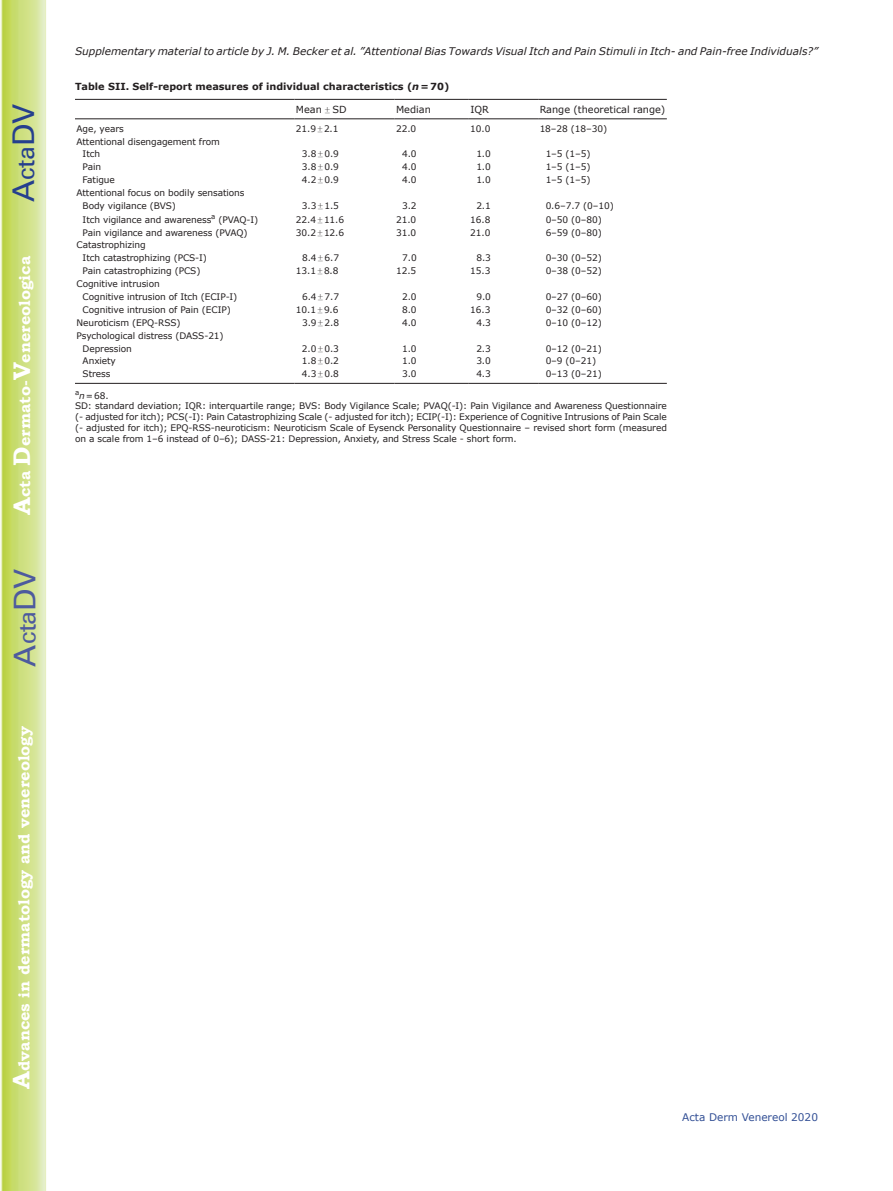
<style>
.page{position:relative;width:893px;height:1191px;background:#fff}
.page>*{position:absolute;margin:0;border:0;box-sizing:border-box;transform-origin:0 0}
.t1{font:30px "Univers";color:#4d5a9e}
.t2{font:30px "Univers";color:#253f8e}
.t3{font:700 15.75px "Bookman Old Style";color:#fff}
.t4{font:italic 10.5px "Verdana";color:#231f20}
.t5{font:10.5px "Verdana";color:#324f95}
.t6{font:700 9.75px "Verdana";color:#231f20}
.t7{font:9.75px "Verdana";color:#231f20}
.t8{font:9px/12.9px "Verdana";letter-spacing:-.01em;color:#231f20}
.s1{font-size:24px}
.s2{font-style:italic}
.s3{font-family:"Perpetua";font-size:9px}
.s4{font-family:"Perpetua"}
</style>
<div class="page">
<svg style="left:1px;top:0;width:45px;height:1191px;background:#cfe084"></svg>
<hr style="left:75px;top:99px;width:219px;height:1px;background:#231f20">
<hr style="left:294px;top:99px;width:101px;height:1px;background:#231f20">
<hr style="left:395px;top:99px;width:74px;height:1px;background:#231f20">
<hr style="left:469px;top:99px;width:69px;height:1px;background:#231f20">
<hr style="left:538px;top:99px;width:129px;height:1px;background:#231f20">
<hr style="left:75px;top:118px;width:219px;height:1px;background:#231f20">
<hr style="left:294px;top:118px;width:101px;height:1px;background:#231f20">
<hr style="left:395px;top:118px;width:74px;height:1px;background:#231f20">
<hr style="left:469px;top:118px;width:69px;height:1px;background:#231f20">
<hr style="left:538px;top:118px;width:129px;height:1px;background:#231f20">
<hr style="left:294px;top:383px;width:101px;height:1px;background:#231f20">
<hr style="left:395px;top:383px;width:74px;height:1px;background:#231f20">
<hr style="left:469px;top:383px;width:69px;height:1px;background:#231f20">
<hr style="left:538px;top:383px;width:129px;height:1px;background:#231f20">
<hr style="left:75px;top:383px;width:219px;height:1px;background:#231f20">
<h1 class="t2" style="left:6px;top:202px;width:100px;rotate:-90deg">A<span class="s1">cta</span>DV</h1>
<h2 class="t3" style="left:15px;top:515px;width:260px;rotate:-90deg"><span class="s1">A</span>cta <span class="s1">D</span>ermato-<span class="s1">V</span>enereologica</h2>
<h1 class="t1" style="left:7px;top:666px;width:100px;rotate:-90deg">A<span class="s1">cta</span>DV</h1>
<h2 class="t3" style="left:15px;top:1088px;width:364px;rotate:-90deg"><span class="s1">A</span>dvances in dermatology and venereology</h2>
<p class="t4" style="left:75px;top:44px;width:744px">Supplementary material to article by J. M. Becker et al. ”Attentional Bias Towards Visual Itch and Pain Stimuli in Itch- and Pain-free Individuals?”</p>
<p class="t6" style="left:75px;top:80px;width:376px">Table SII. Self-report measures of individual characteristics (<span class="s2">n</span>=70)</p>
<p class="t7" style="left:296px;top:103px;width:52px">Mean <span class="s3">±</span> SD</p>
<p class="t7" style="left:396px;top:103px;width:36px">Median</p>
<p class="t7" style="left:470px;top:103px;width:20px">IQR</p>
<p class="t7" style="left:540px;top:103px;width:127px">Range (theoretical range)</p>
<p class="t8" style="left:76px;top:122px;width:49px">Age, years</p>
<p class="t8" style="left:296px;top:122px;width:44px">21.9<span class="s4">±</span>2.1</p>
<p class="t8" style="left:396px;top:122px;width:22px">22.0</p>
<p class="t8" style="left:470px;top:122px;width:22px">10.0</p>
<p class="t8" style="left:540px;top:122px;width:69px">18–28 (18–30)</p>
<p class="t8" style="left:83px;top:135px;width:139px;text-indent:-6px">Attentional disengagement from<br>Itch</p>
<p class="t8" style="left:302px;top:148px;width:38px">3.8<span class="s4">±</span>0.9</p>
<p class="t8" style="left:402px;top:148px;width:16px">4.0</p>
<p class="t8" style="left:476px;top:148px;width:16px">1.0</p>
<p class="t8" style="left:546px;top:148px;width:46px">1–5 (1–5)</p>
<p class="t8" style="left:83px;top:161px;width:20px">Pain</p>
<p class="t8" style="left:302px;top:161px;width:38px">3.8<span class="s4">±</span>0.9</p>
<p class="t8" style="left:402px;top:161px;width:16px">4.0</p>
<p class="t8" style="left:476px;top:161px;width:16px">1.0</p>
<p class="t8" style="left:546px;top:161px;width:46px">1–5 (1–5)</p>
<p class="t8" style="left:83px;top:174px;width:34px">Fatigue</p>
<p class="t8" style="left:302px;top:174px;width:38px">4.2<span class="s4">±</span>0.9</p>
<p class="t8" style="left:402px;top:174px;width:16px">4.0</p>
<p class="t8" style="left:476px;top:174px;width:16px">1.0</p>
<p class="t8" style="left:546px;top:174px;width:46px">1–5 (1–5)</p>
<p class="t8" style="left:83px;top:186px;width:163px;text-indent:-6px">Attentional focus on bodily sensations<br>Body vigilance (BVS)</p>
<p class="t8" style="left:302px;top:199px;width:38px">3.3<span class="s4">±</span>1.5</p>
<p class="t8" style="left:402px;top:199px;width:16px">3.2</p>
<p class="t8" style="left:476px;top:199px;width:16px">2.1</p>
<p class="t8" style="left:546px;top:199px;width:70px">0.6–7.7 (0–10)</p>
<p class="t8" style="left:83px;top:213px;width:177px">Itch vigilance and awareness<sup>a</sup> (PVAQ-I)</p>
<p class="t8" style="left:296px;top:213px;width:50px">22.4<span class="s4">±</span>11.6</p>
<p class="t8" style="left:396px;top:213px;width:22px">21.0</p>
<p class="t8" style="left:470px;top:213px;width:22px">16.8</p>
<p class="t8" style="left:546px;top:213px;width:58px">0–50 (0–80)</p>
<p class="t8" style="left:83px;top:226px;width:167px">Pain vigilance and awareness (PVAQ)</p>
<p class="t8" style="left:296px;top:226px;width:50px">30.2<span class="s4">±</span>12.6</p>
<p class="t8" style="left:396px;top:226px;width:22px">31.0</p>
<p class="t8" style="left:470px;top:226px;width:22px">21.0</p>
<p class="t8" style="left:546px;top:226px;width:58px">6–59 (0–80)</p>
<p class="t8" style="left:83px;top:239px;width:126px;text-indent:-6px">Catastrophizing<br>Itch catastrophizing (PCS-I)</p>
<p class="t8" style="left:302px;top:252px;width:38px">8.4<span class="s4">±</span>6.7</p>
<p class="t8" style="left:402px;top:252px;width:16px">7.0</p>
<p class="t8" style="left:476px;top:252px;width:16px">8.3</p>
<p class="t8" style="left:546px;top:252px;width:58px">0–30 (0–52)</p>
<p class="t8" style="left:83px;top:265px;width:119px">Pain catastrophizing (PCS)</p>
<p class="t8" style="left:296px;top:265px;width:44px">13.1<span class="s4">±</span>8.8</p>
<p class="t8" style="left:396px;top:265px;width:22px">12.5</p>
<p class="t8" style="left:470px;top:265px;width:22px">15.3</p>
<p class="t8" style="left:546px;top:265px;width:58px">0–38 (0–52)</p>
<p class="t8" style="left:83px;top:277px;width:156px;text-indent:-6px">Cognitive intrusion<br>Cognitive intrusion of Itch (ECIP-I)</p>
<p class="t8" style="left:302px;top:290px;width:38px">6.4<span class="s4">±</span>7.7</p>
<p class="t8" style="left:402px;top:290px;width:16px">2.0</p>
<p class="t8" style="left:476px;top:290px;width:16px">9.0</p>
<p class="t8" style="left:546px;top:290px;width:58px">0–27 (0–60)</p>
<p class="t8" style="left:83px;top:303px;width:150px">Cognitive intrusion of Pain (ECIP)</p>
<p class="t8" style="left:296px;top:303px;width:44px">10.1<span class="s4">±</span>9.6</p>
<p class="t8" style="left:402px;top:303px;width:16px">8.0</p>
<p class="t8" style="left:470px;top:303px;width:22px">16.3</p>
<p class="t8" style="left:546px;top:303px;width:58px">0–32 (0–60)</p>
<p class="t8" style="left:77px;top:316px;width:106px">Neuroticism (EPQ-RSS)</p>
<p class="t8" style="left:302px;top:316px;width:38px">3.9<span class="s4">±</span>2.8</p>
<p class="t8" style="left:402px;top:316px;width:16px">4.0</p>
<p class="t8" style="left:476px;top:316px;width:16px">4.3</p>
<p class="t8" style="left:546px;top:316px;width:58px">0–10 (0–12)</p>
<p class="t8" style="left:83px;top:329px;width:143px;text-indent:-6px">Psychological distress (DASS-21)<br>Depression</p>
<p class="t8" style="left:302px;top:342px;width:38px">2.0<span class="s4">±</span>0.3</p>
<p class="t8" style="left:402px;top:342px;width:16px">1.0</p>
<p class="t8" style="left:476px;top:342px;width:16px">2.3</p>
<p class="t8" style="left:546px;top:342px;width:58px">0–12 (0–21)</p>
<p class="t8" style="left:83px;top:355px;width:35px">Anxiety</p>
<p class="t8" style="left:302px;top:355px;width:38px">1.8<span class="s4">±</span>0.2</p>
<p class="t8" style="left:402px;top:355px;width:16px">1.0</p>
<p class="t8" style="left:476px;top:355px;width:16px">3.0</p>
<p class="t8" style="left:546px;top:355px;width:52px">0–9 (0–21)</p>
<p class="t8" style="left:83px;top:368px;width:29px">Stress</p>
<p class="t8" style="left:302px;top:368px;width:38px">4.3<span class="s4">±</span>0.8</p>
<p class="t8" style="left:402px;top:368px;width:16px">3.0</p>
<p class="t8" style="left:476px;top:368px;width:16px">4.3</p>
<p class="t8" style="left:546px;top:368px;width:58px">0–13 (0–21)</p>
<p class="t8" style="left:75px;top:390px;width:593px;line-height:10.8px"><sup>a</sup><span class="s2">n</span>=68.<br>SD: standard deviation; IQR: interquartile range; BVS: Body Vigilance Scale; PVAQ(-I): Pain Vigilance and Awareness Questionnaire (- adjusted for itch); PCS(-I): Pain Catastrophizing Scale (- adjusted for itch); ECIP(-I): Experience of Cognitive Intrusions of Pain Scale (- adjusted for itch); EPQ-RSS-neuroticism: Neuroticism Scale of Eysenck Personality Questionnaire – revised short form (measured on a scale from 1–6 instead of 0–6); DASS-21: Depression, Anxiety, and Stress Scale - short form.</p>
<p class="t5" style="left:682px;top:1110px;width:137px">Acta Derm Venereol 2020</p>
</div>
